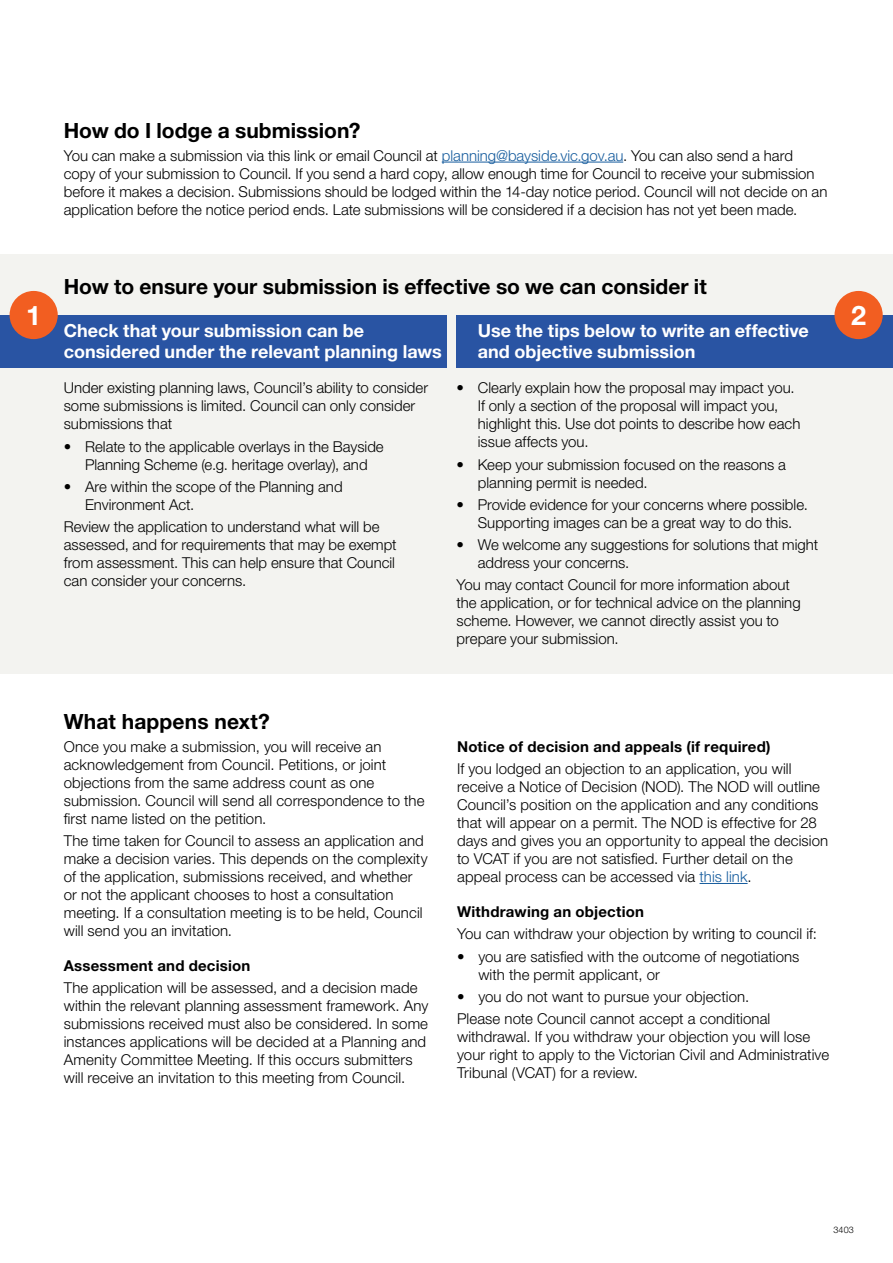
<style>
.page{position:relative;width:893px;height:1263px;background:#fff}
.page>*{position:absolute;margin:0;border:0;box-sizing:border-box;transform-origin:0 0}
.t1{font:700 27px "Helvetica Neue LT Std";color:#fff}
.t2{font:700 21px "Helvetica Neue LT Std";color:#000}
.t3{font:700 18px/21.6px "Helvetica Neue LT Std";color:#fff}
.Body_copy{font:300 15px/18px "Helvetica Neue LT Std";letter-spacing:.005em;color:#000}
.Body_copy-2{font:700 15px "Helvetica Neue LT Std";letter-spacing:.015em;color:#000}
.Body_copy-3{font:300 9px "Helvetica Neue LT Std";color:#000}
.s1{color:#175d9e}
</style>
<div class="page">
<div style="left:0;top:254px;width:893px;height:420px;background:#f3f3f0"></div>
<div style="left:0;top:315px;width:446px;height:52px;background:#2954a3"></div>
<div style="left:457px;top:315px;width:436px;height:52px;background:#2954a3"></div>
<div style="left:10px;top:291px;width:48px;height:48px;background:#f25e21;border-radius:50%"></div>
<div style="left:834px;top:291px;width:49px;height:48px;background:#f25e21;border-radius:50%"></div>
<hr style="left:442px;top:162px;width:181px;height:1px;background:#175d9e">
<hr style="left:700px;top:883px;width:48px;height:1px;background:#175d9e">
<p class="t2" style="left:64px;top:118px;width:298px">How do I lodge a submission?</p>
<p class="Body_copy" style="left:64px;top:146px;width:765px">You can make a submission via this link or email Council at <span class="s1">planning@bayside.vic.gov.au</span>. You can also send a hard copy of your submission to Council. If you send a hard copy, allow enough time for Council to receive your submission before it makes a decision. Submissions should be lodged within the 14-day notice period. Council will not decide on an application before the notice period ends. Late submissions will be considered if a decision has not yet been made.</p>
<p class="t2" style="left:64px;top:273px;width:644px">How to ensure your submission is effective so we can consider it</p>
<p class="t1" style="left:26px;top:298px;width:17px">1</p>
<p class="t1" style="left:851px;top:298px;width:17px">2</p>
<p class="t3" style="left:64px;top:319px;width:379px">Check that your submission can be considered under the relevant planning laws</p>
<p class="t3" style="left:478px;top:319px;width:333px">Use the tips below to write an effective and objective submission</p>
<p class="Body_copy" style="left:64px;top:379px;width:366px">Under existing planning laws, Council’s ability to consider some submissions is limited. Council can only consider submissions that</p>
<p class="Body_copy" style="left:64px;top:437px;width:321px;text-align:center">• Relate to the applicable overlays in the Bayside<br>Planning Scheme (e.g. heritage overlay), and</p>
<p class="Body_copy" style="left:85px;top:477px;width:259px;text-indent:-21px">• Are within the scope of the Planning and<br>Environment Act.</p>
<p class="Body_copy" style="left:64px;top:517px;width:334px">Review the application to understand what will be assessed, and for requirements that may be exempt from assessment. This can help ensure that Council can consider your concerns.</p>
<p class="t2" style="left:64px;top:709px;width:208px">What happens next?</p>
<p class="Body_copy" style="left:64px;top:737px;width:362px">Once you make a submission, you will receive an acknowledgement from Council. Petitions, or joint objections from the same address count as one submission. Council will send all correspondence to the first name listed on the petition.</p>
<p class="Body_copy" style="left:64px;top:831px;width:365px">The time taken for Council to assess an application and make a decision varies. This depends on the complexity of the application, submissions received, and whether or not the applicant chooses to host a consultation meeting. If a consultation meeting is to be held, Council will send you an invitation.</p>
<p class="Body_copy-2" style="left:64px;top:956px;width:188px">Assessment and decision</p>
<p class="Body_copy" style="left:64px;top:978px;width:366px">The application will be assessed, and a decision made within the relevant planning assessment framework. Any submissions received must also be considered. In some instances applications will be decided at a Planning and Amenity Committee Meeting. If this occurs submitters will receive an invitation to this meeting from Council.</p>
<p class="Body_copy" style="left:478px;top:379px;width:324px;text-indent:-21px">• Clearly explain how the proposal may impact you.<br>If only a section of the proposal will impact you, highlight this. Use dot points to describe how each issue affects you.</p>
<p class="Body_copy" style="left:478px;top:455px;width:310px;text-indent:-21px">• Keep your submission focused on the reasons a planning permit is needed.</p>
<p class="Body_copy" style="left:457px;top:495px;width:353px;text-align:center">• Provide evidence for your concerns where possible.<br>Supporting images can be a great way to do this.</p>
<p class="Body_copy" style="left:478px;top:535px;width:342px;text-indent:-21px">• We welcome any suggestions for solutions that might address your concerns.</p>
<p class="Body_copy" style="left:457px;top:576px;width:346px">You may contact Council for more information about the application, or for technical advice on the planning scheme. However, we cannot directly assist you to prepare your submission.</p>
<p class="Body_copy-2" style="left:457px;top:737px;width:315px">Notice of decision and appeals (if required)</p>
<p class="Body_copy" style="left:457px;top:759px;width:373px">If you lodged an objection to an application, you will receive a Notice of Decision (NOD). The NOD will outline Council’s position on the application and any conditions that will appear on a permit. The NOD is effective for 28 days and gives you an opportunity to appeal the decision to VCAT if you are not satisfied. Further detail on the appeal process can be accessed via <span class="s1">this link</span>.</p>
<p class="Body_copy-2" style="left:457px;top:902px;width:188px">Withdrawing an objection</p>
<p class="Body_copy" style="left:457px;top:924px;width:361px">You can withdraw your objection by writing to council if:</p>
<p class="Body_copy" style="left:478px;top:947px;width:323px;text-indent:-21px">• you are satisfied with the outcome of negotiations with the permit applicant, or</p>
<p class="Body_copy" style="left:457px;top:987px;width:294px">• you do not want to pursue your objection.</p>
<p class="Body_copy" style="left:457px;top:1009px;width:374px">Please note Council cannot accept a conditional withdrawal. If you withdraw your objection you will lose your right to apply to the Victorian Civil and Administrative Tribunal (VCAT) for a review.</p>
<p class="Body_copy-3" style="left:833px;top:1224px;width:22px">3403</p>
</div>
